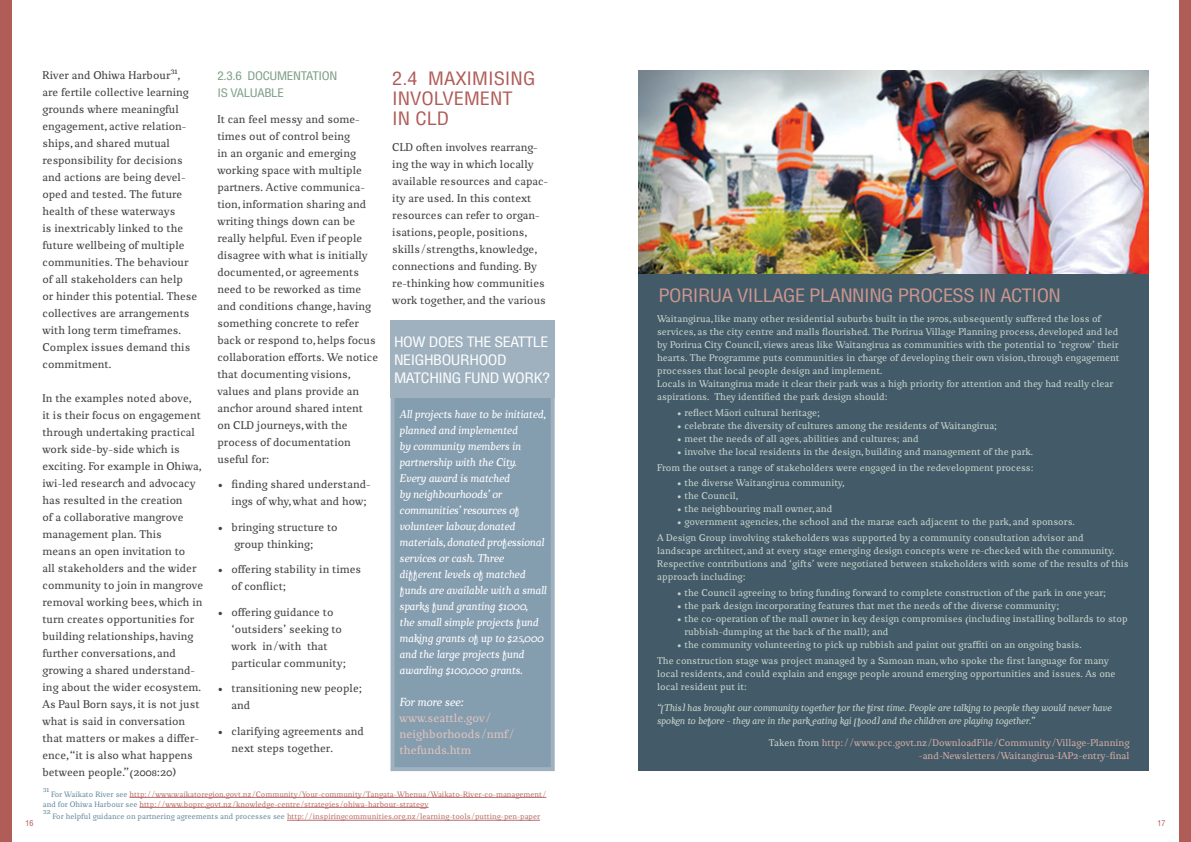
<style>
.page{position:relative;width:1191px;height:842px;background:#fff}
.page>*{position:absolute;margin:0;border:0;box-sizing:border-box;transform-origin:0 0}
.t1{font:condensed 18px "Helvetica";letter-spacing:-.025em;color:#cc968e;scale:1.13 1}
.t2{font:condensed 18px/20px "Helvetica";color:#b05c57;scale:1.13 1}
.t3{font:condensed 14px/18px "Helvetica";letter-spacing:-.025em;color:#fff;scale:1.13 1}
.t4{font:12px/16px "Chucaratext";color:#e1c4bd}
.t5{font:italic 12px "Chucaratext";color:#fff}
.t6{font:11.5px/17px "Chucaratext";color:#414042}
.t7{font:italic 11.5px/16px "Chucaratext";color:#fff}
.t8{font:condensed 11.5px/17px "Helvetica";letter-spacing:-.025em;color:#7a9c84;scale:1.13 1}
.t9{font:10px/13px "Chucaratext";color:#c9d4cd}
.t10{font:italic 10px/13px "Chucaratext";color:#c9d4cd}
.t11{font:10px/13px "Chucaratext";color:#d6aca5;text-align:right}
.t12{font:8px/10px "Chucaratext";color:#b96e68}
.t13{font:condensed 8px "Helvetica";color:#b05c57}
.t14{font:8px "Chucaratext";color:#698ca0}
.s1{color:#c9d4cd}
.s2{color:#698ca0}
</style>
<div class="page">
<div style="left:1179px;top:0;width:12px;height:842px;background:#b05c57"></div>
<div style="left:0;top:0;width:11px;height:842px;background:#b05c57"></div>
<div style="left:390px;top:320px;width:165px;height:451px;background:#849daf;border:4px solid #9fb1bf"></div>
<div style="left:390px;top:320px;width:165px;height:78px;background:#9fb1bf"></div>
<hr style="left:130px;top:797px;width:416px;height:1px;background:#b96e68">
<hr style="left:139px;top:807px;width:289px;height:1px;background:#b96e68">
<hr style="left:287px;top:820px;width:253px;height:1px;background:#b96e68">
<div style="left:638px;top:274px;width:510px;height:496px;background:#435b69"></div>
<img style="left:638px;top:71px;width:510px;height:203px">
<p class="t6" style="left:43px;top:67px;width:156px">River and Ohiwa Harbour<sup>31</sup>, are fertile collective learning grounds where meaningful engagement, active relation&shy;ships, and shared mutual responsibility for decisions and actions are being devel&shy;oped and tested. The future health of these waterways<br>is inextricably linked to the future wellbeing of multiple communities. The behaviour of all stakeholders can help<br>or hinder this potential. These collectives are arrangements with long term timeframes.<br>Complex issues demand this commitment.</p>
<p class="t6" style="left:43px;top:390px;width:162px">In the examples noted above,<br>it is their focus on engagement through undertaking practical work side-by-side which is exciting. For example in Ohiwa, iwi-led research and advocacy has resulted in the creation<br>of a collaborative mangrove management plan. This<br>means an open invitation to<br>all stakeholders and the wider community to join in mangrove removal working bees, which in turn creates opportunities for building relationships, having further conversations, and growing a shared understand&shy;ing about the wider ecosystem.<br>As Paul Born says, it is not just what is said in conversation that matters or makes a differ&shy;ence,“it is also what happens between people.”(2008:20)</p>
<p class="t8" style="left:217px;top:67px;width:108px">2.3.6 DOCUMENTATION<br>IS VALUABLE</p>
<p class="t6" style="left:217px;top:111px;width:162px">It can feel messy and some&shy;times out of control being<br>in an organic and emerging working space with multiple partners. Active communica&shy;tion, information sharing and writing things down can be really helpful. Even if people disagree with what is initially documented, or agreements need to be reworked as time and conditions change, having something concrete to refer back or respond to, helps focus collaboration efforts. We notice that documenting visions, values and plans provide an anchor around shared intent on CLD journeys, with the process of documentation useful for:</p>
<p class="t6" style="left:231px;top:476px;width:141px;text-indent:-14px">• finding shared understand&shy;ings of why, what and how;</p>
<p class="t6" style="left:234px;top:519px;width:105px;text-indent:-17px">• bringing structure to group thinking;</p>
<p class="t6" style="left:231px;top:561px;width:131px;text-indent:-14px">• offering stability in times of conflict;</p>
<p class="t6" style="left:231px;top:604px;width:116px;text-indent:-14px">• offering guidance to ‘outsiders’ seeking to work in/with that particular community;</p>
<p class="t6" style="left:231px;top:680px;width:132px;text-indent:-14px">• transitioning new people; and</p>
<p class="t6" style="left:231px;top:723px;width:134px;text-indent:-14px">• clarifying agreements and next steps together.</p>
<h1 class="t2" style="left:392px;top:69px;width:128px">2.4 MAXIMISING<br>INVOLVEMENT<br>IN CLD</h1>
<p class="t6" style="left:392px;top:139px;width:157px">CLD often involves rearrang&shy;ing the way in which locally available resources and capac&shy;ity are used. In this context resources can refer to organ&shy;isations, people, positions, skills/strengths, knowledge, connections and funding. By re-thinking how communities work together, and the various</p>
<p class="t3" style="left:394px;top:333px;width:139px">H OW DOES THE SEATTLE<br>NEIGHBOURHOOD<br>MATCHING FUND WORK?</p>
<p class="t7" style="left:400px;top:407px;width:148px">All projects have to be initiated, planned and implemented<br>by community members in partnership with the City.<br>Every award is matched<br>by neighbourhoods’ or communities’ resources of volunteer labour, donated materials, donated professional services or cash. Three different levels of matched funds are available with a small sparks fund granting $1000,<br>the small simple projects fund making grants of up to $25,000 and the large projects fund awarding $100,000 grants.</p>
<p class="t5" style="left:400px;top:695px;width:65px">For more see:</p>
<p class="t4" style="left:400px;top:711px;width:116px">www.seattle.gov/ neighborhoods/nmf/ thefunds.htm</p>
<h1 class="t1" style="left:658px;top:284px;width:358px">PORIRUA VILLAGE PLANNING PROCESS IN ACTION</h1>
<p class="t9" style="left:657px;top:313px;width:464px">Waitangirua, like many other residential suburbs built in the 1970s, subsequently suffered the loss of services, as the city centre and malls flourished. The Porirua Village Planning process, developed and led by Porirua City Council, views areas like Waitangirua as communities with the potential to ‘regrow’ their hearts. The Programme puts communities in charge of developing their own vision, through engagement processes that local people design and implement.<br>Locals in Waitangirua made it clear their park was a high priority for attention and they had really clear aspirations. They identified the park design should:</p>
<p class="t9" style="left:677px;top:406px;width:145px">• reflect Mãori cultural heritage;</p>
<p class="t9" style="left:677px;top:419px;width:322px">• celebrate the diversity of cultures among the residents of Waitangirua;</p>
<p class="t9" style="left:677px;top:432px;width:243px">• meet the needs of all ages, abilities and cultures; and</p>
<p class="t9" style="left:657px;top:444px;width:378px;line-height:15.8px;text-align:right">• involve the local residents in the design, building and management of the park.<br>From the outset a range of stakeholders were engaged in the redevelopment process:</p>
<p class="t9" style="left:677px;top:477px;width:169px">• the diverse Waitangirua community,</p>
<p class="t9" style="left:677px;top:490px;width:63px">• the Council,</p>
<p class="t9" style="left:677px;top:503px;width:157px">• the neighbouring mall owner, and</p>
<p class="t9" style="left:657px;top:515px;width:428px;line-height:15.8px;text-indent:20px">• government agencies, the school and the marae each adjacent to the park, and sponsors.<br>A Design Group involving stakeholders was supported by a community consultation advisor and</p>
<p class="t9" style="left:657px;top:545px;width:473px">landscape architect, and at every stage emerging design concepts were re-checked with the community.<br>Respective contributions and ‘gifts’ were negotiated between stakeholders with some of the results of this approach including:</p>
<p class="t9" style="left:677px;top:587px;width:431px">• the Council agreeing to bring funding forward to complete construction of the park in one year;</p>
<p class="t9" style="left:677px;top:600px;width:384px">• the park design incorporating features that met the needs of the diverse community;</p>
<p class="t9" style="left:684px;top:613px;width:445px;text-indent:-8px">• the co-operation of the mall owner in key design compromises (including installing bollards to stop rubbish-dumping at the back of the mall); and</p>
<p class="t9" style="left:657px;top:637px;width:453px;line-height:15.8px;text-indent:20px">• the community volunteering to pick up rubbish and paint out graffiti on an ongoing basis.<br>The construction stage was project managed by a Samoan man, who spoke the first language for many</p>
<p class="t9" style="left:657px;top:668px;width:460px">local residents, and could explain and engage people around emerging opportunities and issues. As one local resident put it:</p>
<p class="t10" style="left:657px;top:702px;width:456px">“[This] has brought our community together for the first time. People are talking to people they would never have spoken to before – they are in the park eating kai [food] and the children are playing together.”</p>
<p class="t11" style="left:769px;top:737px;width:362px"><span class="s1">Taken from</span> http://www.pcc.govt.nz/DownloadFile/Community/Village-Planning -and-Newsletters/Waitangirua-IAP2-entry-final</p>
<p class="t14" style="left:43px;top:784px;width:8px">31</p>
<p class="t12" style="left:43px;top:789px;width:505px;text-indent:8px"><span class="s2">For Waikato River see</span> http://www.waikatoregion.govt.nz/Community/Your-community/Tangata-Whenua/Waikato-River-co-management/ <span class="s2">and for Ohiwa Harbour see</span> http://www.boprc.govt.nz/knowledge-centre/strategies/ohiwa-harbour-strategy</p>
<p class="t14" style="left:43px;top:807px;width:9px">32</p>
<p class="t12" style="left:53px;top:812px;width:489px"><span class="s2">For helpful guidance on partnering agreements and processes see</span> http://inspiringcommunities.org.nz/learning-tools/putting-pen-paper</p>
<p class="t13" style="left:26px;top:818px;width:10px">16</p>
<p class="t13" style="left:1157px;top:818px;width:9px">17</p>
</div>
